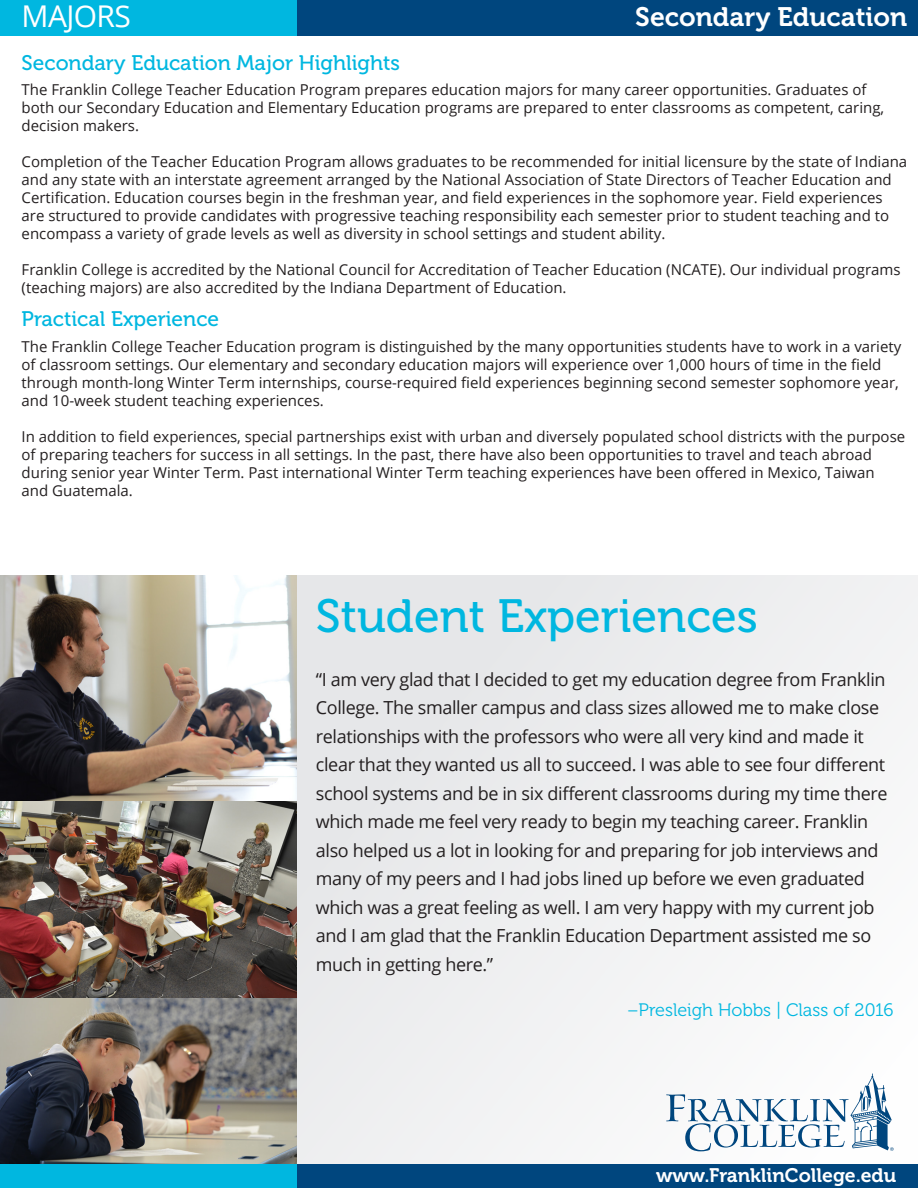
<style>
.page{position:relative;width:918px;height:1188px;background:#fff}
.page>*{position:absolute;margin:0;border:0;box-sizing:border-box;transform-origin:0 0}
.t1{font:46.5px "Museo 500";color:#00b7e0}
.t2{font:30px "Open Sans";letter-spacing:-.02em;color:#fff}
.t3{font:26.7px "Museo 700";color:#fff}
.t4{font:21px "Museo 500";color:#00b7e0}
.t5{font:19.5px "Museo 700";color:#fff}
.t6{font:18px/28.5px "Open Sans";letter-spacing:-.02em;color:#231f20}
.t7{font:18px "Museo 300";color:#00b7e0}
.t8{font:15px/18px "Open Sans";color:#231f20}
</style>
<div class="page">
<div style="left:297px;top:576px;width:621px;height:612px;background:#eff0f1"></div>
<img style="left:0;top:998px;width:297px;height:166px">
<div style="left:270px;top:0;width:648px;height:36px;background:#00467e"></div>
<div style="left:0;top:0;width:297px;height:36px;background:#00b7e0"></div>
<img style="left:0;top:576px;width:297px;height:225px">
<svg style="left:666px;top:1074px;width:228px;height:77px"></svg>
<div style="left:270px;top:1164px;width:648px;height:24px;background:#00467e"></div>
<div style="left:0;top:1164px;width:297px;height:24px;background:#00b7e0"></div>
<img style="left:0;top:801px;width:297px;height:197px">
<p class="t2" style="left:22px;top:-4px;width:111px">MAJORS</p>
<p class="t3" style="left:635px;top:2px;width:273px">Secondary Education</p>
<p class="t4" style="left:22px;top:51px;width:380px">Secondary Education Major Highlights</p>
<p class="t8" style="left:22px;top:80px;width:864px">The Franklin College Teacher Education Program prepares education majors for many career opportunities. Graduates of both our Secondary Education and Elementary Education programs are prepared to enter classrooms as competent, caring, decision makers.</p>
<p class="t8" style="left:22px;top:152px;width:887px">Completion of the Teacher Education Program allows graduates to be recommended for initial licensure by the state of Indiana and any state with an interstate agreement arranged by the National Association of State Directors of Teacher Education and Certification. Education courses begin in the freshman year, and field experiences in the sophomore year. Field experiences are structured to provide candidates with progressive teaching responsibility each semester prior to student teaching and to encompass a variety of grade levels as well as diversity in school settings and student ability.</p>
<p class="t8" style="left:22px;top:260px;width:881px">Franklin College is accredited by the National Council for Accreditation of Teacher Education (NCATE). Our individual programs (teaching majors) are also accredited by the Indiana Department of Education.</p>
<p class="t4" style="left:22px;top:308px;width:199px">Practical Experience</p>
<p class="t8" style="left:22px;top:337px;width:881px">The Franklin College Teacher Education program is distinguished by the many opportunities students have to work in a variety of classroom settings. Our elementary and secondary education majors will experience over 1,000 hours of time in the field through month-long Winter Term internships, course-required field experiences beginning second semester sophomore year, and 10-week student teaching experiences.</p>
<p class="t8" style="left:22px;top:427px;width:885px">In addition to field experiences, special partnerships exist with urban and diversely populated school districts with the purpose of preparing teachers for success in all settings. In the past, there have also been opportunities to travel and teach abroad during senior year Winter Term. Past international Winter Term teaching experiences have been offered in Mexico, Taiwan<br>and Guatemala.</p>
<p class="t1" style="left:316px;top:590px;width:444px">Student Experiences</p>
<p class="t6" style="left:316px;top:665px;width:573px">“I am very glad that I decided to get my education degree from Franklin College. The smaller campus and class sizes allowed me to make close relationships with the professors who were all very kind and made it clear that they wanted us all to succeed. I was able to see four different school systems and be in six different classrooms during my time there which made me feel very ready to begin my teaching career. Franklin also helped us a lot in looking for and preparing for job interviews and many of my peers and I had jobs lined up before we even graduated which was a great feeling as well. I am very happy with my current job and I am glad that the Franklin Education Department assisted me so much in getting here.”</p>
<p class="t7" style="left:627px;top:1000px;width:268px">–Presleigh Hobbs | Class of 2016</p>
<p class="t5" style="left:656px;top:1164px;width:241px">www.FranklinCollege.edu</p>
</div>
